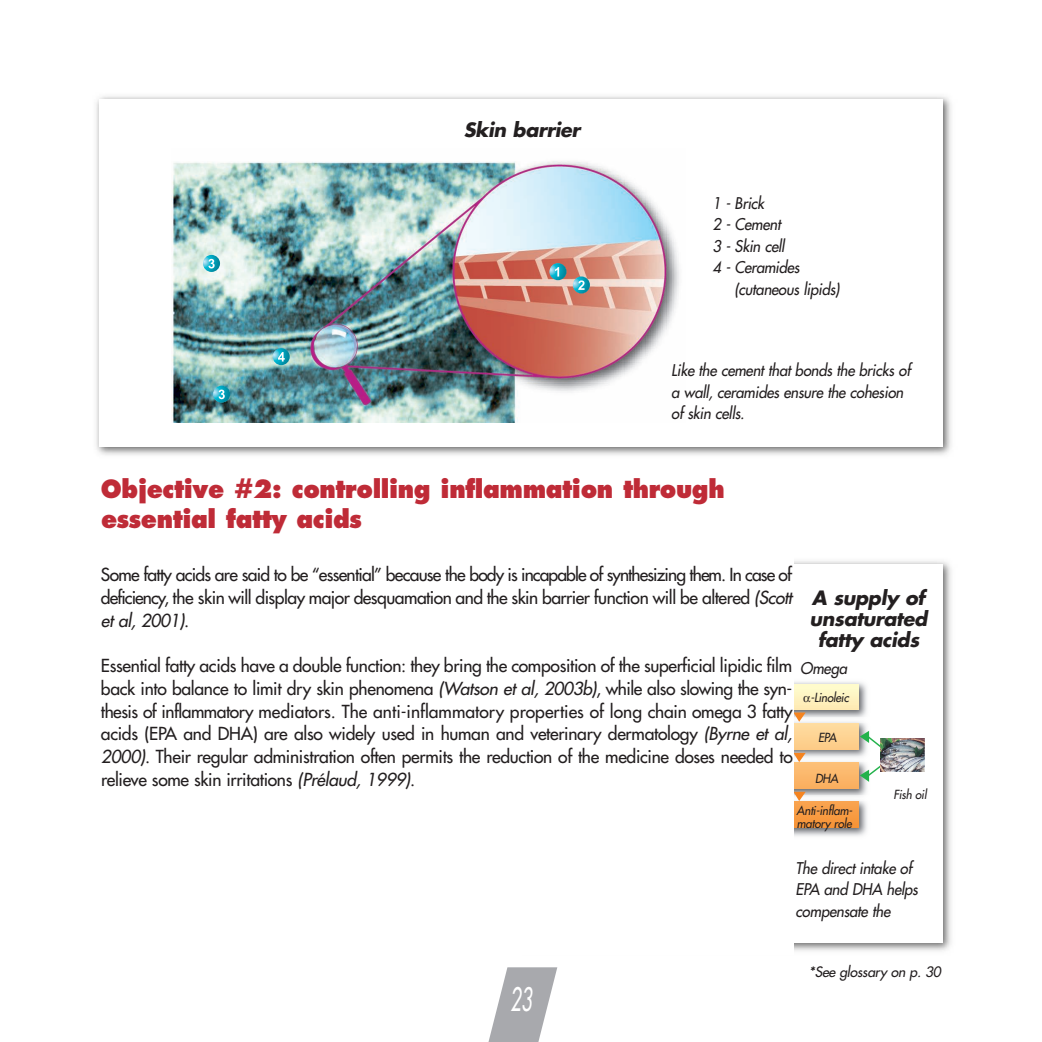
<style>
.page{position:relative;width:1042px;height:1042px;background:#fff}
.page>*{position:absolute;margin:0;border:0;box-sizing:border-box;transform-origin:0 0}
.t1{font:italic 31.5px "Futura";color:#fff;scale:.6 1}
.t2{font:800 24.5px/30.3px "Futura";letter-spacing:-.015em;color:#bf2b37;scale:.95 1}
.t3{font:italic 700 19.25px/21px "Futura";letter-spacing:-.02em;color:#231f20;text-align:center}
.t4{font:17.5px/22.8px "Futura";letter-spacing:-.02em;color:#231f20;text-align:justify}
.t5{font:italic 15.75px/21.5px "Futura";letter-spacing:-.015em;color:#231f20;scale:.95 1}
.t6{font:italic 14px "Futura";letter-spacing:-.02em;color:#231f20}
.t7{font:italic 12.25px/12.2px "Futura";letter-spacing:-.015em;color:#231f20;scale:.95 1}
.s1{font-style:italic}
</style>
<div class="page">
<img style="left:96px;top:96px;width:855px;height:359px">
<div style="left:99px;top:99px;width:844px;height:347px;background:#fff"></div>
<img style="left:171px;top:161px;width:508px;height:261px">
<svg style="left:549px;top:263px;width:17px;height:17px"></svg>
<svg style="left:555px;top:267px;width:4px;height:9px"></svg>
<div style="left:573px;top:277px;width:16px;height:16px;background:#21afc4;border-radius:50%"></div>
<svg style="left:573px;top:276px;width:17px;height:17px"></svg>
<svg style="left:578px;top:280px;width:6px;height:10px"></svg>
<svg style="left:273px;top:348px;width:17px;height:17px"></svg>
<svg style="left:278px;top:352px;width:7px;height:9px"></svg>
<svg style="left:203px;top:255px;width:17px;height:17px"></svg>
<svg style="left:208px;top:259px;width:7px;height:9px"></svg>
<svg style="left:213px;top:386px;width:17px;height:17px"></svg>
<svg style="left:219px;top:389px;width:6px;height:10px"></svg>
<img style="left:794px;top:561px;width:157px;height:390px">
<div style="left:519px;top:564px;width:424px;height:379px;background:#fff"></div>
<img style="left:794px;top:682px;width:73px;height:154px">
<div style="left:741px;top:684px;width:117px;height:26px;background:linear-gradient(to bottom,#fffed0,#feeab3)"></div>
<img style="left:805px;top:717px;width:62px;height:5px">
<div style="left:741px;top:723px;width:117px;height:26px;background:#fed494"></div>
<img style="left:805px;top:756px;width:55px;height:5px">
<div style="left:741px;top:763px;width:117px;height:25px;background:#fbb76b"></div>
<img style="left:805px;top:795px;width:62px;height:6px">
<div style="left:741px;top:802px;width:117px;height:25px;background:#f89c43"></div>
<svg style="left:794px;top:712px;width:11px;height:10px"></svg>
<svg style="left:794px;top:753px;width:11px;height:9px"></svg>
<svg style="left:794px;top:792px;width:11px;height:9px"></svg>
<svg style="left:860px;top:731px;width:35px;height:51px"></svg>
<img style="left:881px;top:739px;width:44px;height:32px">
<svg style="left:488px;top:967px;width:69px;height:75px"></svg>
<div style="left:99px;top:476px;width:695px;height:479px;background:#fff"></div>
<svg style="left:804px;top:696px;width:6px;height:6px"></svg>
<p class="t3" style="left:464px;top:121px;width:118px">Skin barrier</p>
<p class="t5" style="left:712px;top:193px;width:56px">1 - Brick</p>
<p class="t5" style="left:712px;top:215px;width:73px">2 - Cement</p>
<p class="t5" style="left:712px;top:236px;width:77px">3 - Skin cell</p>
<p class="t5" style="left:712px;top:258px;width:93px">4 - Ceramides</p>
<p class="t5" style="left:734px;top:279px;width:112px">(cutaneous lipids)</p>
<p class="t5" style="left:671px;top:361px;width:253px">Like the cement that bonds the bricks of a wall, ceramides ensure the cohesion of skin cells.</p>
<h2 class="t2" style="left:101px;top:475px;width:658px">Objective #2: controlling inflammation through essential fatty acids</h2>
<p class="t4" style="left:101px;top:564px;width:693px">Some fatty acids are said to be “essential” because the body is incapable of synthesizing them. In case of deficiency, the skin will display major desquamation and the skin barrier function will be altered <span class="s1">(Scott et al, 2001)</span>.</p>
<p class="t4" style="left:101px;top:655px;width:693px">Essential fatty acids have a double function: they bring the composition of the superficial lipidic film back into balance to limit dry skin phenomena <span class="s1">(Watson et al, 2003b)</span>, while also slowing the syn&shy;thesis of inflammatory mediators. The anti-inflammatory properties of long chain omega 3 fatty acids (EPA and DHA) are also widely used in human and veterinary dermatology <span class="s1">(Byrne et al, 2000)</span>. Their regular administration often permits the reduction of the medicine doses needed to relieve some skin irritations <span class="s1">(Prélaud, 1999)</span>.</p>
<p class="t3" style="left:809px;top:588px;width:119px">A supply of unsaturated fatty acids</p>
<p class="t5" style="left:800px;top:658px;width:51px">Omega</p>
<p class="t7" style="left:810px;top:692px;width:42px">-Linoleic</p>
<p class="t7" style="left:818px;top:732px;width:21px">EPA</p>
<p class="t7" style="left:815px;top:773px;width:26px">DHA</p>
<p class="t7" style="left:796px;top:805px;width:60px">Anti-inflam&shy;matory role</p>
<p class="t7" style="left:893px;top:789px;width:36px">Fish oil</p>
<p class="t5" style="left:795px;top:858px;width:130px">The direct intake of<br>EPA and DHA helps compensate the</p>
<h1 class="t1" style="left:510px;top:983px;width:38px">23</h1>
<p class="t6" style="left:809px;top:964px;width:134px">*See glossary on p. 30</p>
</div>
